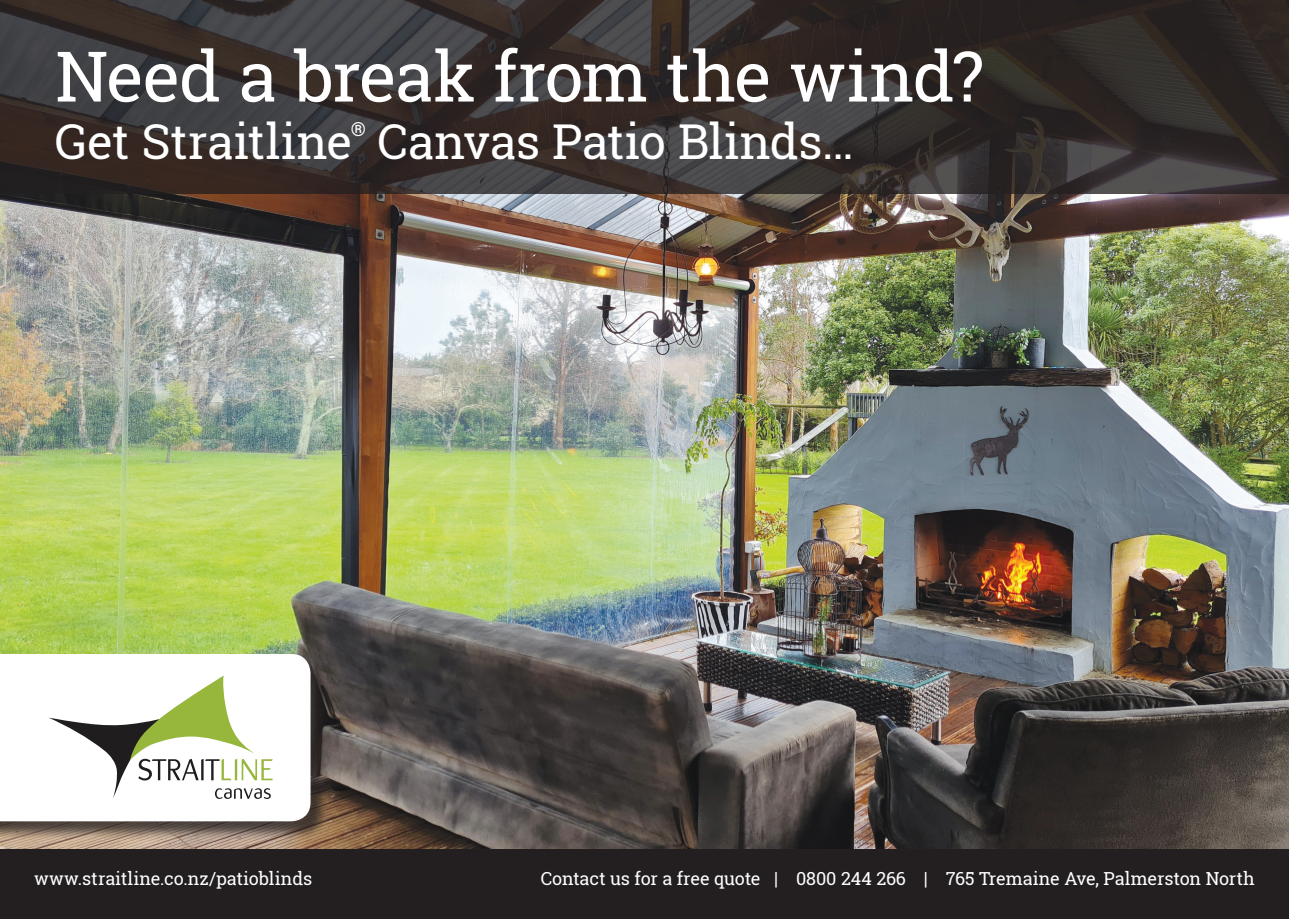
<style>
.page{position:relative;width:1289px;height:919px;background:#fff}
.page>*{position:absolute;margin:0;border:0;box-sizing:border-box;transform-origin:0 0}
.t1{font:69.75px "Roboto Slab";letter-spacing:-.025em;color:#fff}
.t2{font:48px "Roboto Slab";letter-spacing:-.015em;color:#fff}
.t3{font:19.2px "Roboto Slab";color:#fff}
.t4{font:18px "Roboto Slab";letter-spacing:-.005em;color:#fff}
</style>
<div class="page">
<img style="left:0;top:193px;width:1288px;height:656px">
<div style="left:0;top:849px;width:1288px;height:69px;background:#231f20"></div>
<svg style="left:0;top:0;width:1288px;height:193px;background:#36302f"></svg>
<div style="left:0;top:656px;width:329px;height:183px;background:#231f20;opacity:.75"></div>
<svg style="left:0;top:654px;width:310px;height:167px"></svg>
<svg style="left:48px;top:675px;width:225px;height:124px"></svg>
<h1 class="t1" style="left:55px;top:28px;width:930px">Need a break from the wind?</h1>
<h2 class="t2" style="left:55px;top:109px;width:298px">Get Straitline</h2>
<p class="t3" style="left:351px;top:116px;width:16px">®</p>
<h2 class="t2" style="left:377px;top:109px;width:477px">Canvas Patio Blinds…</h2>
<p class="t4" style="left:34px;top:865px;width:280px">www.straitline.co.nz/patioblinds</p>
<p class="t4" style="left:541px;top:865px;width:715px">Contact us for a free quote | 0800 244 266 | 765 Tremaine Ave, Palmerston North</p>
</div>
